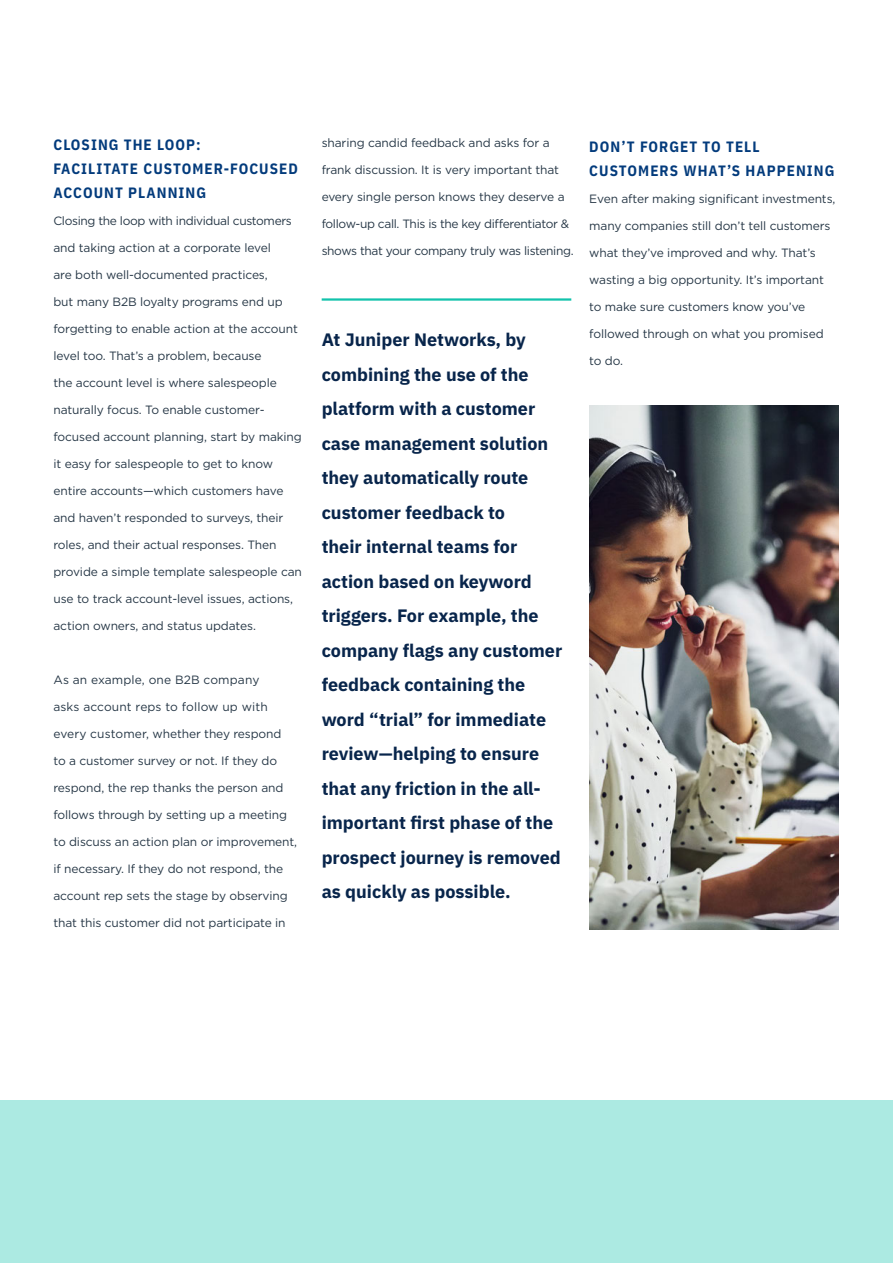
<style>
.page{position:relative;width:893px;height:1263px;background:#fff}
.page>*{position:absolute;margin:0;border:0;box-sizing:border-box;transform-origin:0 0}
.t1{font:700 18px/34.5px "IBM Plex Sans";color:#08254b}
.t2{font:700 15px/24px "IBM Plex Sans Cond";letter-spacing:.07em;color:#033b7c}
.t3{font:12px "Gotham";letter-spacing:-.01em;color:#263746}
.t4{font:12px "Gotham";letter-spacing:-.03em;color:#263746}
.t5{font:12px "Gotham";letter-spacing:.01em;color:#263746}
</style>
<div class="page">
<hr style="left:322px;top:298px;width:249px;height:3px;background:#12c3ac">
<img style="left:589px;top:406px;width:250px;height:524px">
<div style="left:0;top:1100px;width:893px;height:163px;background:#aceae2"></div>
<p class="t2" style="left:53px;top:131px;width:246px">CLOSING THE LOOP:<br>FACILITATE CUSTOMER-FOCUSED<br>ACCOUNT PLANNING</p>
<p class="t4" style="left:53px;top:213px;width:240px">Closing the loop with individual customers</p>
<p class="t3" style="left:53px;top:240px;width:219px">and taking action at a corporate level</p>
<p class="t3" style="left:53px;top:267px;width:216px">are both well-documented practices,</p>
<p class="t3" style="left:53px;top:294px;width:231px">but many B2B loyalty programs end up</p>
<p class="t3" style="left:53px;top:321px;width:246px">forgetting to enable action at the account</p>
<p class="t3" style="left:53px;top:348px;width:210px">level too. That’s a problem, because</p>
<p class="t3" style="left:53px;top:375px;width:225px">the account level is where salespeople</p>
<p class="t3" style="left:53px;top:402px;width:213px">naturally focus. To enable customer-</p>
<p class="t3" style="left:53px;top:429px;width:250px">focused account planning, start by making</p>
<p class="t3" style="left:53px;top:456px;width:221px">it easy for salespeople to get to know</p>
<p class="t3" style="left:53px;top:483px;width:231px">entire accounts—which customers have</p>
<p class="t3" style="left:53px;top:510px;width:231px">and haven’t responded to surveys, their</p>
<p class="t3" style="left:53px;top:537px;width:225px">roles, and their actual responses. Then</p>
<p class="t3" style="left:53px;top:564px;width:250px">provide a simple template salespeople can</p>
<p class="t3" style="left:53px;top:591px;width:241px">use to track account-level issues, actions,</p>
<p class="t3" style="left:53px;top:618px;width:204px">action owners, and status updates.</p>
<p class="t5" style="left:53px;top:672px;width:207px">As an example, one B2B company</p>
<p class="t5" style="left:53px;top:699px;width:216px">asks account reps to follow up with</p>
<p class="t3" style="left:53px;top:726px;width:230px">every customer, whether they respond</p>
<p class="t3" style="left:53px;top:753px;width:225px">to a customer survey or not. If they do</p>
<p class="t3" style="left:53px;top:780px;width:231px">respond, the rep thanks the person and</p>
<p class="t3" style="left:53px;top:807px;width:235px">follows through by setting up a meeting</p>
<p class="t3" style="left:53px;top:834px;width:245px">to discuss an action plan or improvement,</p>
<p class="t3" style="left:53px;top:861px;width:231px">if necessary. If they do not respond, the</p>
<p class="t3" style="left:53px;top:888px;width:236px">account rep sets the stage by observing</p>
<p class="t3" style="left:53px;top:915px;width:234px">that this customer did not participate in</p>
<p class="t3" style="left:322px;top:136px;width:230px">sharing candid feedback and asks for a</p>
<p class="t3" style="left:322px;top:163px;width:239px">frank discussion. It is very important that</p>
<p class="t3" style="left:322px;top:190px;width:244px">every single person knows they deserve a</p>
<p class="t4" style="left:322px;top:217px;width:249px">follow-up call. This is the key differentiator &amp;</p>
<p class="t4" style="left:322px;top:244px;width:253px">shows that your company truly was listening.</p>
<p class="t1" style="left:322px;top:321px;width:242px">At Juniper Networks, by combining the use of the platform with a customer case management solution they automatically route customer feedback to<br>their internal teams for action based on keyword triggers. For example, the company flags any customer feedback containing the word “trial” for immediate review—helping to ensure that any friction in the all&shy;important first phase of the prospect journey is removed as quickly as possible.</p>
<p class="t2" style="left:589px;top:133px;width:247px">DON’T FORGET TO TELL<br>CUSTOMERS WHAT’S HAPPENING</p>
<p class="t3" style="left:589px;top:191px;width:248px">Even after making significant investments,</p>
<p class="t3" style="left:589px;top:218px;width:243px">many companies still don’t tell customers</p>
<p class="t3" style="left:589px;top:245px;width:228px">what they’ve improved and why. That’s</p>
<p class="t3" style="left:589px;top:272px;width:236px">wasting a big opportunity. It’s important</p>
<p class="t3" style="left:589px;top:299px;width:217px">to make sure customers know you’ve</p>
<p class="t3" style="left:589px;top:326px;width:236px">followed through on what you promised</p>
<p class="t3" style="left:589px;top:353px;width:35px">to do.</p>
</div>
